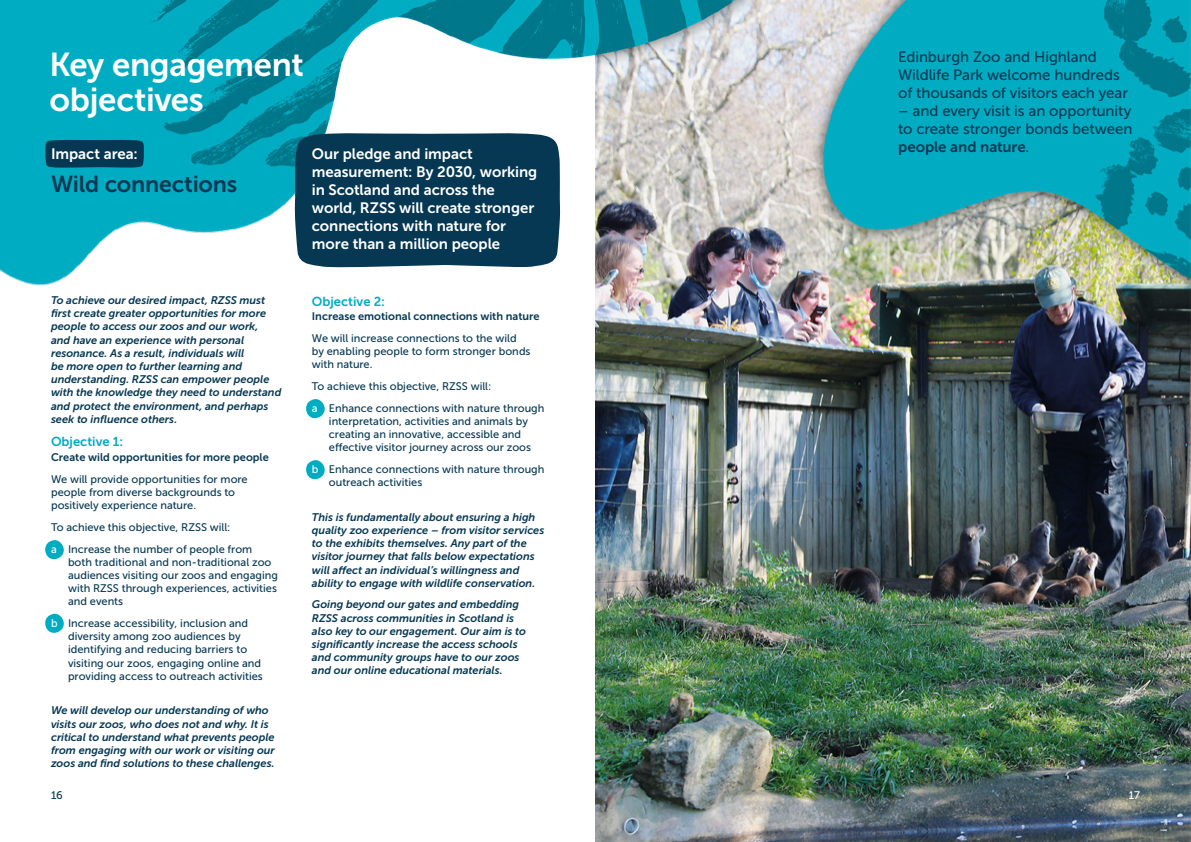
<style>
.page{position:relative;width:1191px;height:842px;background:#fff}
.page>*{position:absolute;margin:0;border:0;box-sizing:border-box;transform-origin:0 0}
.t1{font:33px/35px "Museo Sans 700";letter-spacing:-.01em;color:#fff}
.t2{font:23px "Museo Sans 700";letter-spacing:-.005em;color:#063853}
.t3{font:15px/18px "Museo Sans 700";letter-spacing:-.005em;color:#fff}
.t4{font:15px/18px "Museo Sans 500";letter-spacing:-.005em;color:#063853}
.t5{font:15px "Museo Sans 700";letter-spacing:-.005em;color:#063853}
.t6{font:13px "Museo Sans 700";color:#00acc1}
.t7{font:italic 11px/13.2px "Museo Sans 700";color:#063853}
.t8{font:11px/13.2px "Museo Sans 500";color:#063853}
.t9{font:11px "Museo Sans 700";color:#063853}
.t10{font:11px "Museo Sans 500";color:#fff}
.s1{font-family:"Museo Sans 500"}
.s2{color:#fff}
</style>
<div class="page">
<img style="left:0;top:0;width:1191px;height:842px">
<svg style="left:45px;top:539px;width:19px;height:20px"></svg>
<svg style="left:306px;top:398px;width:19px;height:20px"></svg>
<svg style="left:45px;top:613px;width:19px;height:20px"></svg>
<svg style="left:306px;top:459px;width:19px;height:20px"></svg>
<div style="left:295px;top:132px;width:265px;height:135px;background:#063853"></div>
<svg style="left:45px;top:140px;width:99px;height:28px;background:#053c57"></svg>
<h1 class="t1" style="left:50px;top:47px;width:256px">Key engagement objectives</h1>
<h3 class="t4" style="left:898px;top:48px;width:231px">Edinburgh Zoo and Highland<br>Wildlife Park welcome hundreds of thousands of visitors each year</h3>
<h3 class="t4" style="left:898px;top:102px;width:236px">– and every visit is an opportunity to create stronger bonds between</h3>
<h3 class="t5" style="left:898px;top:139px;width:133px">people and nature<span class="s1">.</span></h3>
<h3 class="t3" style="left:312px;top:144px;width:227px">Our pledge and impact measurement: By 2030, working in Scotland and across the world, RZSS will create stronger connections with nature for more than a million people</h3>
<h3 class="t3" style="left:51px;top:144px;width:88px">Impact area:</h3>
<h2 class="t2" style="left:51px;top:171px;width:188px">Wild connections</h2>
<p class="t7" style="left:51px;top:294px;width:232px">To achieve our desired impact, RZSS must first create greater opportunities for more people to access our zoos and our work,<br>and have an experience with personal resonance. As a result, individuals will<br>be more open to further learning and understanding. RZSS can empower people with the knowledge they need to understand and protect the environment, and perhaps seek to influence others.</p>
<p class="t6" style="left:51px;top:435px;width:74px">Objective 1:</p>
<p class="t9" style="left:51px;top:451px;width:219px">Create wild opportunities for more people</p>
<p class="t8" style="left:51px;top:472px;width:198px">We will provide opportunities for more people from diverse backgrounds to positively experience nature.</p>
<p class="t8" style="left:51px;top:516px;width:203px;line-height:21.7px">To achieve this objective, RZSS will:<br><span class="s2">a</span> Increase the number of people from</p>
<p class="t8" style="left:68px;top:555px;width:211px">both traditional and non-traditional zoo audiences visiting our zoos and engaging with RZSS through experiences, activities and events</p>
<p class="t8" style="left:68px;top:617px;width:196px;text-indent:-17px"><span class="s2">b</span> Increase accessibility, inclusion and diversity among zoo audiences by identifying and reducing barriers to visiting our zoos, engaging online and providing access to outreach activities</p>
<p class="t7" style="left:51px;top:704px;width:225px">We will develop our understanding of who visits our zoos, who does not and why. It is critical to understand what prevents people from engaging with our work or visiting our zoos and find solutions to these challenges.</p>
<p class="t6" style="left:312px;top:294px;width:75px">Objective 2:</p>
<p class="t9" style="left:312px;top:310px;width:229px">Increase emotional connections with nature</p>
<p class="t8" style="left:312px;top:332px;width:220px">We will increase connections to the wild by enabling people to form stronger bonds with nature.</p>
<p class="t8" style="left:312px;top:375px;width:234px;line-height:21.7px">To achieve this objective, RZSS will:<br><span class="s2">a</span> Enhance connections with nature through</p>
<p class="t8" style="left:329px;top:415px;width:204px">interpretation, activities and animals by creating an innovative, accessible and effective visitor journey across our zoos</p>
<p class="t8" style="left:329px;top:463px;width:217px;text-indent:-17px"><span class="s2">b</span> Enhance connections with nature through outreach activities</p>
<p class="t7" style="left:312px;top:510px;width:234px">This is fundamentally about ensuring a high quality zoo experience – from visitor services to the exhibits themselves. Any part of the visitor journey that falls below expectations will affect an individual’s willingness and ability to engage with wildlife conservation.</p>
<p class="t7" style="left:312px;top:598px;width:216px">Going beyond our gates and embedding RZSS across communities in Scotland is also key to our engagement. Our aim is to significantly increase the access schools and community groups have to our zoos and our online educational materials.</p>
<p class="t8" style="left:51px;top:789px;width:13px">16</p>
<p class="t10" style="left:1128px;top:789px;width:13px">17</p>
</div>
